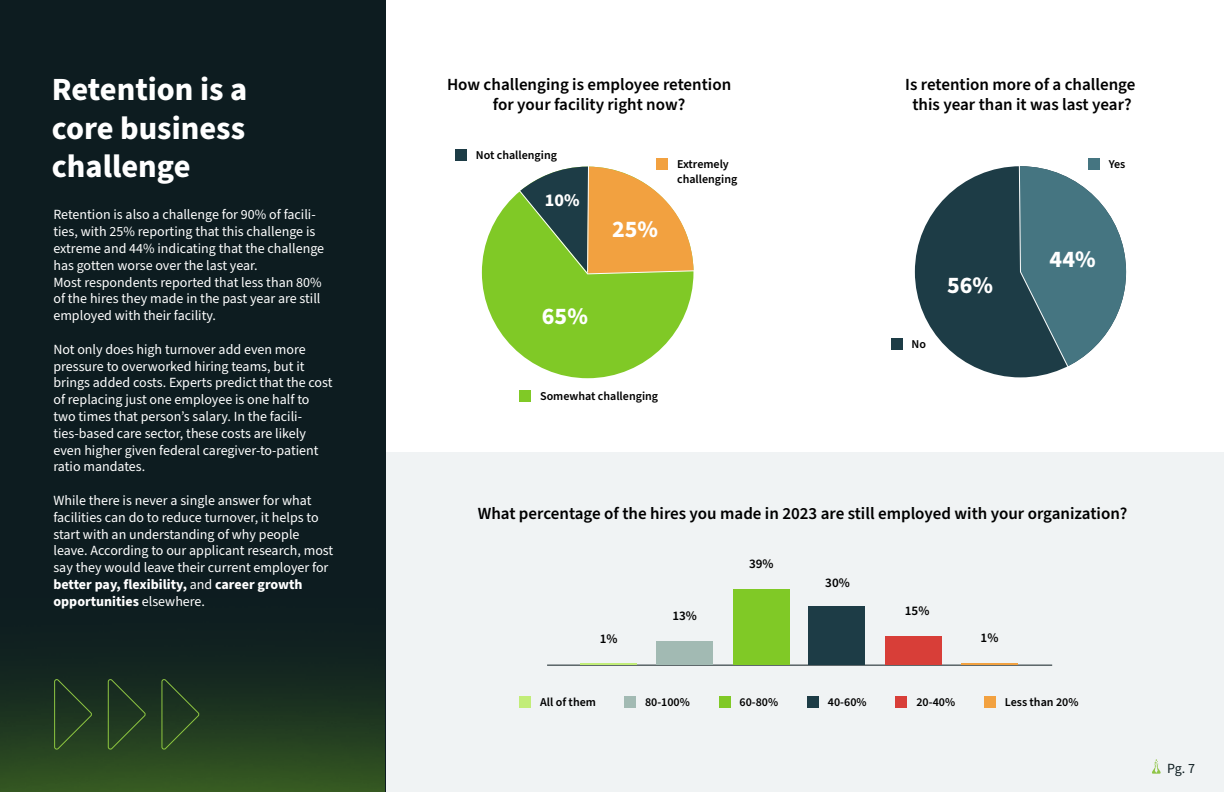
<style>
.page{position:relative;width:1224px;height:792px;background:#fff}
.page>*{position:absolute;margin:0;border:0;box-sizing:border-box;transform-origin:0 0}
.t1{font:700 32.4px/38.8px "Source Sans Pro";color:#fff;text-align:justify}
.t2{font:700 23.8px "Source Sans Pro";color:#fff}
.t3{font:700 18px "Source Sans Pro";color:#fff}
.t4{font:600 17px/20px "Source Sans Pro";color:#000;text-align:center}
.t5{font:14px/16.8px "Source Sans Pro";color:#fff}
.t6{font:14px "Source Sans Pro";color:#0d1c20}
.t7{font:600 13.1px "Source Sans Pro";color:#000}
.t8{font:600 12px/14.4px "Source Sans Pro";color:#000}
.s1{font-weight:700}
</style>
<div class="page">
<div style="left:915px;top:166px;width:211px;height:211px;background:#1d3c46;border-radius:50%"></div>
<div style="left:380px;top:452px;width:844px;height:340px;background:#f0f3f4"></div>
<div style="left:0;top:0;width:386px;height:792px;background:#0d1c20"></div>
<hr style="left:547px;top:665px;width:505px;height:1px;background:#0d1c20">
<div style="left:519px;top:696px;width:12px;height:12px;background:#c2ed78"></div>
<div style="left:624px;top:696px;width:12px;height:12px;background:#a2bab3"></div>
<div style="left:719px;top:696px;width:11px;height:12px;background:#80c926"></div>
<div style="left:807px;top:696px;width:12px;height:12px;background:#1d3c46"></div>
<div style="left:896px;top:696px;width:11px;height:12px;background:#d83e38"></div>
<div style="left:984px;top:696px;width:12px;height:12px;background:#f2a140"></div>
<div style="left:455px;top:149px;width:12px;height:12px;background:#1d3c46"></div>
<div style="left:519px;top:390px;width:12px;height:12px;background:#80c926"></div>
<div style="left:656px;top:158px;width:12px;height:12px;background:#f2a140"></div>
<div style="left:482px;top:167px;width:211px;height:211px;background:#80c926;border-radius:50%"></div>
<div style="left:891px;top:338px;width:11px;height:12px;background:#1d3c46"></div>
<svg style="left:1018px;top:158px;width:108px;height:217px"></svg>
<hr style="left:581px;top:663px;width:56px;height:2px;background:#c2ed78">
<div style="left:656px;top:641px;width:57px;height:24px;background:#a2bab3"></div>
<div style="left:809px;top:607px;width:56px;height:58px;background:#1d3c46"></div>
<div style="left:886px;top:636px;width:56px;height:29px;background:#d83e38"></div>
<hr style="left:962px;top:663px;width:56px;height:2px;background:#f2a140">
<div style="left:733px;top:589px;width:56px;height:76px;background:#80c926"></div>
<img style="left:0;top:670px;width:384px;height:122px">
<svg style="left:1152px;top:759px;width:9px;height:15px"></svg>
<svg style="left:517px;top:166px;width:177px;height:109px"></svg>
<h1 class="t1" style="left:52px;top:70px;width:197px">Retention is a core business challenge</h1>
<p class="t4" style="left:905px;top:74px;width:232px">Is retention more of a challenge this year than it was last year?</p>
<p class="t4" style="left:447px;top:74px;width:286px">How challenging is employee retention for your facility right now?</p>
<p class="t8" style="left:476px;top:148px;width:83px">Not challenging</p>
<p class="t8" style="left:677px;top:157px;width:62px">Extremely challenging</p>
<p class="t8" style="left:1109px;top:157px;width:18px">Yes</p>
<p class="t5" style="left:53px;top:207px;width:272px">Retention is also a challenge for 90% of facili&shy;ties, with 25% reporting that this challenge is extreme and 44% indicating that the challenge has gotten worse over the last year.<br>Most respondents reported that less than 80% of the hires they made in the past year are still employed with their facility.</p>
<p class="t5" style="left:53px;top:341px;width:281px">Not only does high turnover add even more pressure to overworked hiring teams, but it brings added costs. Experts predict that the cost of replacing just one employee is one half to two times that person’s salary. In the facili&shy;ties-based care sector, these costs are likely even higher given federal caregiver-to-patient ratio mandates.</p>
<p class="t5" style="left:53px;top:492px;width:281px">While there is never a single answer for what facilities can do to reduce turnover, it helps to start with an understanding of why people leave. According to our applicant research, most say they would leave their current employer for <span class="s1">better pay, flexibility,</span> and <span class="s1">career growth opportunities</span> elsewhere.</p>
<p class="t3" style="left:545px;top:188px;width:36px">10%</p>
<h2 class="t2" style="left:612px;top:213px;width:47px">25%</h2>
<h2 class="t2" style="left:542px;top:299px;width:47px">65%</h2>
<p class="t8" style="left:540px;top:389px;width:120px">Somewhat challenging</p>
<p class="t8" style="left:912px;top:337px;width:16px">No</p>
<h2 class="t2" style="left:947px;top:269px;width:47px">56%</h2>
<h2 class="t2" style="left:1050px;top:243px;width:47px">44%</h2>
<p class="t4" style="left:478px;top:504px;width:651px">What percentage of the hires you made in 2023 are still employed with your organization?</p>
<p class="t7" style="left:600px;top:629px;width:19px">1%</p>
<p class="t7" style="left:672px;top:607px;width:26px">13%</p>
<p class="t7" style="left:749px;top:555px;width:26px">39%</p>
<p class="t7" style="left:825px;top:574px;width:26px">30%</p>
<p class="t7" style="left:905px;top:602px;width:26px">15%</p>
<p class="t7" style="left:981px;top:629px;width:19px">1%</p>
<p class="t8" style="left:540px;top:696px;width:57px">All of them</p>
<p class="t8" style="left:645px;top:696px;width:46px">80-100%</p>
<p class="t8" style="left:740px;top:696px;width:40px">60-80%</p>
<p class="t8" style="left:828px;top:696px;width:40px">40-60%</p>
<p class="t8" style="left:916px;top:696px;width:40px">20-40%</p>
<p class="t8" style="left:1005px;top:696px;width:75px">Less than 20%</p>
<p class="t6" style="left:1167px;top:759px;width:29px">Pg. 7</p>
</div>
